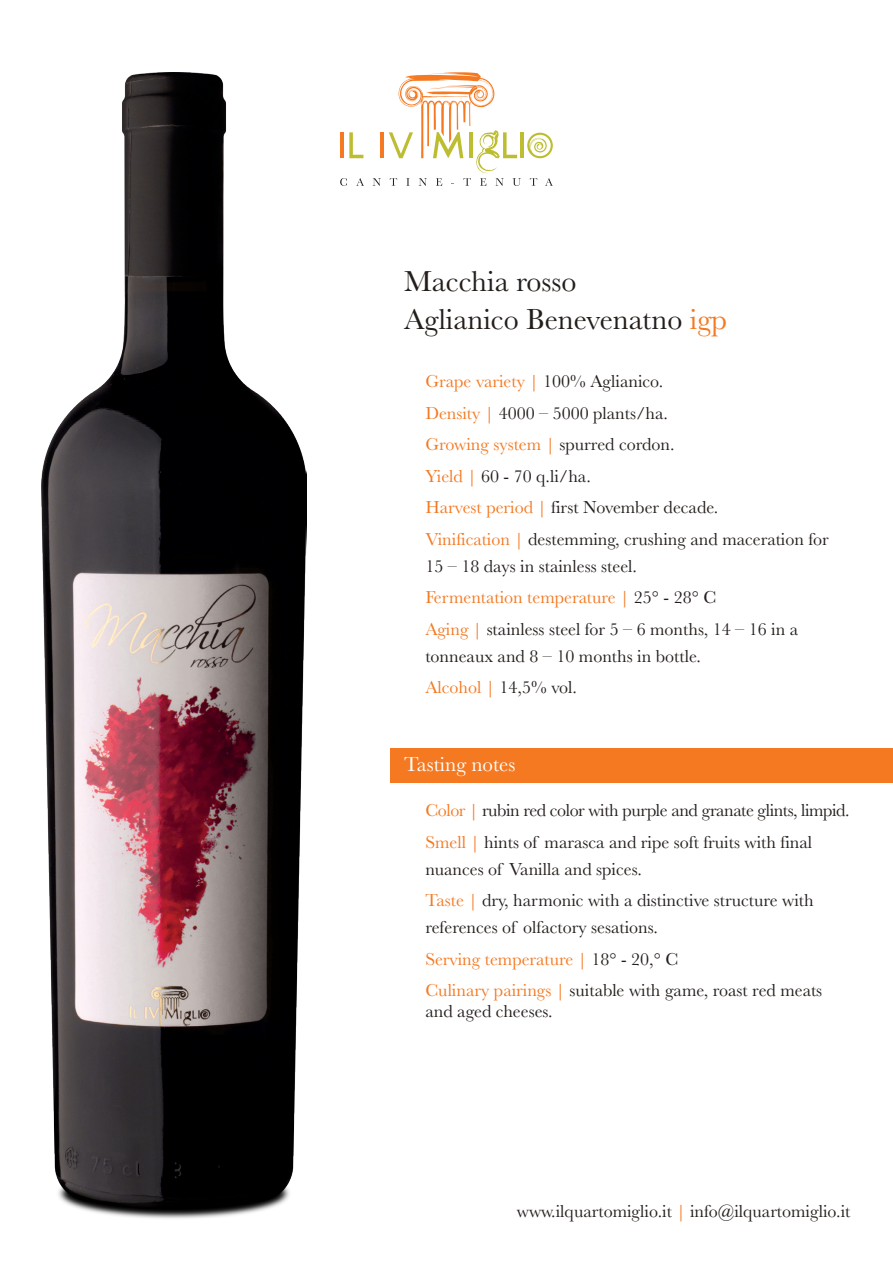
<style>
.page{position:relative;width:893px;height:1263px;background:#fff}
.page>*{position:absolute;margin:0;border:0;box-sizing:border-box;transform-origin:0 0}
.t1{font:30px/37.5px "Baskerville";color:#241e1b}
.t2{font:21px "Baskerville";color:#fff}
.t3{font:18px/31.5px "Baskerville";color:#241e1b}
.s1{color:#f47921}
</style>
<div class="page">
<hr style="left:340px;top:132px;width:4px;height:26px;background:#f47921">
<svg style="left:349px;top:132px;width:14px;height:26px"></svg>
<hr style="left:381px;top:132px;width:3px;height:26px;background:#f47921">
<hr style="left:520px;top:132px;width:4px;height:26px;background:#bdbd31">
<svg style="left:527px;top:133px;width:26px;height:25px"></svg>
<svg style="left:340px;top:178px;width:7px;height:8px"></svg>
<svg style="left:356px;top:178px;width:8px;height:8px"></svg>
<svg style="left:373px;top:178px;width:8px;height:8px"></svg>
<svg style="left:389px;top:72px;width:132px;height:114px"></svg>
<svg style="left:530px;top:178px;width:7px;height:8px"></svg>
<svg style="left:545px;top:178px;width:8px;height:8px"></svg>
<img style="left:41px;top:72px;width:265px;height:1147px">
<div style="left:391px;top:749px;width:502px;height:34px;background:#f47921"></div>
<h1 class="t1" style="left:404px;top:263px;width:324px">Macchia rosso<br>Aglianico Benevenatno <span class="s1">igp</span></h1>
<p class="t3" style="left:425px;top:366px;width:405px"><span class="s1">Grape variety |</span> 100% Aglianico.<br><span class="s1">Density |</span> 4000 – 5000 plants/ha.<br><span class="s1">Growing system |</span> spurred cordon.<br><span class="s1">Yield |</span> 60 - 70 q.li/ha.<br><span class="s1">Harvest period |</span> first November decade.<br><span class="s1">Vinification |</span> destemming, crushing and maceration for</p>
<p class="t3" style="left:425px;top:551px;width:374px">15 – 18 days in stainless steel.<br><span class="s1">Fermentation temperature |</span> 25° - 28° C<br><span class="s1">Aging |</span> stainless steel for 5 – 6 months, 14 – 16 in a</p>
<p class="t3" style="left:425px;top:641px;width:277px">tonneaux and 8 – 10 months in bottle.<br><span class="s1">Alcohol |</span> 14,5% vol.</p>
<p class="t2" style="left:404px;top:751px;width:113px">Tasting notes</p>
<p class="t3" style="left:425px;top:795px;width:426px"><span class="s1">Color |</span> rubin red color with purple and granate glints, limpid.<br><span class="s1">Smell |</span> hints of marasca and ripe soft fruits with final</p>
<p class="t3" style="left:425px;top:853px;width:390px">nuances of Vanilla and spices.<br><span class="s1">Taste |</span> dry, harmonic with a distinctive structure with</p>
<p class="t3" style="left:425px;top:912px;width:398px">references of olfactory sesations.<br><span class="s1">Serving temperature |</span> 18° - 20,° C<br><span class="s1">Culinary pairings |</span> suitable with game, roast red meats</p>
<p class="t3" style="left:425px;top:996px;width:129px">and aged cheeses.</p>
<p class="t3" style="left:517px;top:1196px;width:335px">www.ilquartomiglio.it <span class="s1">|</span> info@ilquartomiglio.it</p>
</div>
